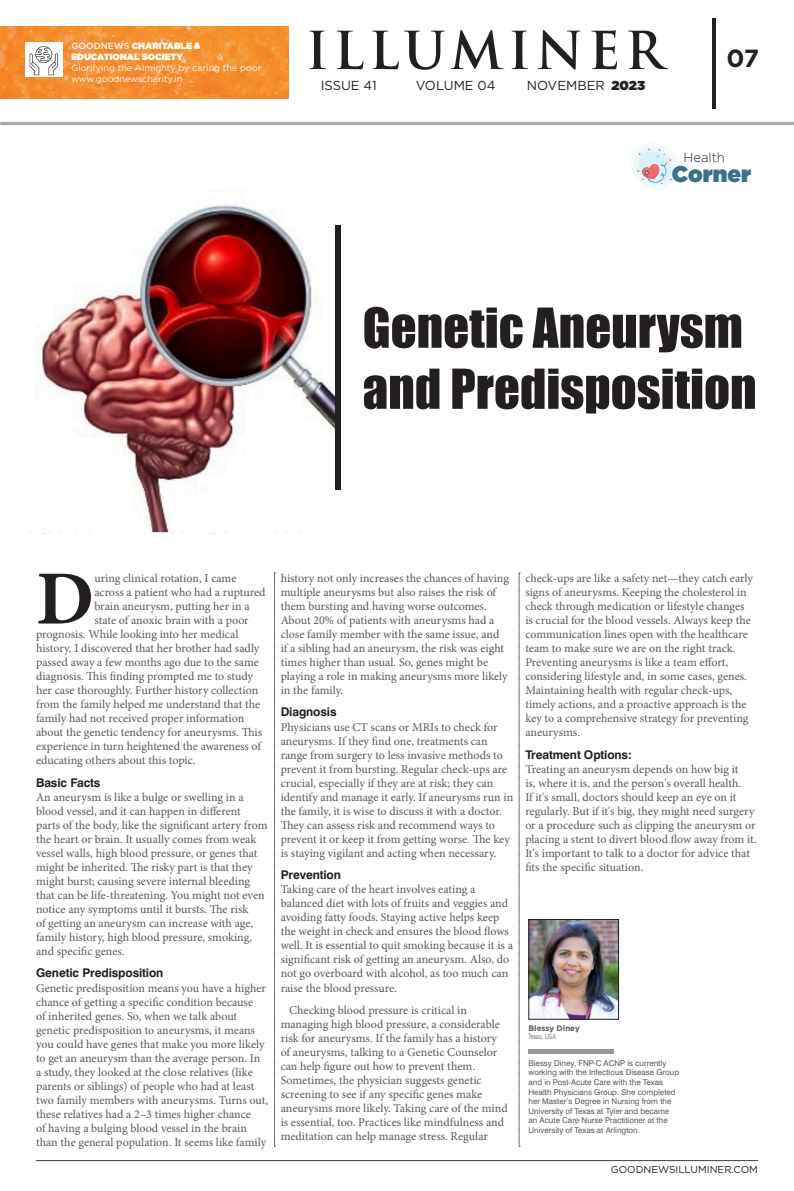
<style>
.page{position:relative;width:794px;height:1191px;background:#fff}
.page>*{position:absolute;margin:0;border:0;box-sizing:border-box;transform-origin:0 0}
.t1{font:700 76.6px "Minion Pro";color:#231f20}
.t2{font:700 50.9px "Trajan Pro";letter-spacing:.09em;color:#231f20}
.t3{font:50.8px "Impact";color:#231f20}
.t4{font:700 24.8px "Gotham";color:#231f20}
.t5{font:900 22.8px "Gotham";color:#377288}
.t6{font:13px "Gotham";color:#231f20}
.t7{font:300 13px "Gotham";color:#231f20}
.t8{font:12px/14px "Minion Pro";color:#57585a}
.t9{font:700 12px "Swiss 721 BT";letter-spacing:-.01em;color:#231f20}
.t10{font:10px "Gotham";color:#231f20}
.t11{font:9px/10.8px "Gotham";color:#fff}
.t12{font:8px/9.6px "Swiss 721 BT";color:#57585a}
.t13{font:700 8px "Gotham";color:#57585a}
.t14{font:300 condensed 7px "Swiss 721 BT";color:#57585a}
.s1{font-weight:500}
.s2{font-weight:900}
</style>
<div class="page">
<hr style="left:36px;top:1160px;width:722px;height:1px;background:#3e3e3f">
<hr style="left:0;top:122px;width:794px;height:3px;background:#a8a9ad">
<hr style="left:712px;top:18px;width:4px;height:90px;background:#231f20">
<img style="left:0;top:27px;width:289px;height:72px">
<img style="left:26px;top:42px;width:37px;height:34px">
<svg style="left:274px;top:573px;width:1px;height:573px"></svg>
<svg style="left:519px;top:573px;width:1px;height:573px"></svg>
<img style="left:530px;top:921px;width:86px;height:96px">
<div style="left:528px;top:919px;width:90px;height:100px;border:1px solid #231f20"></div>
<div style="left:528px;top:1049px;width:86px;height:5px;background:#939598"></div>
<svg style="left:630px;top:143px;width:49px;height:47px"></svg>
<img style="left:41px;top:204px;width:294px;height:329px">
<div style="left:335px;top:226px;width:5px;height:264px;background:#231f20"></div>
<p class="t11" style="left:71px;top:41px;width:191px"><span class="s1">GOODNEWS</span> <span class="s2">CHARITABLE &amp;<br>EDUCATIONAL SOCIETY<br></span>Glorifying the Almighty by caring the poor</p>
<p class="t11" style="left:71px;top:73px;width:113px">www.goodnewscharity.in</p>
<p class="t2" style="left:306px;top:19px;width:359px">ILLUMINER</p>
<p class="t6" style="left:321px;top:77px;width:57px">ISSUE 41</p>
<p class="t6" style="left:416px;top:77px;width:81px">VOLUME 04</p>
<p class="t6" style="left:527px;top:77px;width:120px">NOVEMBER <span class="s2">2023</span></p>
<p class="t4" style="left:726px;top:42px;width:34px">07</p>
<p class="t7" style="left:683px;top:149px;width:43px">Health</p>
<p class="t5" style="left:672px;top:158px;width:81px">Corner</p>
<p class="t3" style="left:362px;top:288px;width:382px">Genetic Aneurysm</p>
<p class="t3" style="left:362px;top:349px;width:395px">and Predisposition</p>
<p class="t1" style="left:36px;top:545px;width:60px">D</p>
<p class="t8" style="left:94px;top:571px;width:144px">uring clinical rotation, I came</p>
<p class="t8" style="left:94px;top:585px;width:173px">across a patient who had a ruptured</p>
<p class="t8" style="left:94px;top:599px;width:157px">brain aneurysm, putting her in a</p>
<p class="t8" style="left:94px;top:613px;width:156px">state of anoxic brain with a poor</p>
<p class="t8" style="left:36px;top:627px;width:204px">prognosis. While looking into her medical</p>
<p class="t8" style="left:36px;top:641px;width:225px">history, I discovered that her brother had sadly</p>
<p class="t8" style="left:36px;top:655px;width:224px">passed away a few months ago due to the same</p>
<p class="t8" style="left:36px;top:669px;width:219px">diagnosis. This finding prompted me to study</p>
<p class="t8" style="left:36px;top:683px;width:224px">her case thoroughly. Further history collection</p>
<p class="t8" style="left:36px;top:697px;width:226px">from the family helped me understand that the</p>
<p class="t8" style="left:36px;top:711px;width:210px">family had not received proper information</p>
<p class="t8" style="left:36px;top:725px;width:228px">about the genetic tendency for aneurysms. This</p>
<p class="t8" style="left:36px;top:739px;width:227px">experience in turn heightened the awareness of</p>
<p class="t8" style="left:36px;top:753px;width:161px">educating others about this topic.</p>
<p class="t9" style="left:36px;top:775px;width:66px">Basic Facts</p>
<p class="t8" style="left:36px;top:789px;width:233px">An aneurysm is like a bulge or swelling in a blood vessel, and it can happen in different parts of the body, like the significant artery from the heart or brain. It usually comes from weak vessel walls, high blood pressure, or genes that might be inherited. The risky part is that they might burst; causing severe internal bleeding that can be life-threatening. You might not even notice any symptoms until it bursts. The risk<br>of getting an aneurysm can increase with age, family history, high blood pressure, smoking, and specific genes.</p>
<p class="t9" style="left:36px;top:966px;width:129px">Genetic Predisposition</p>
<p class="t8" style="left:36px;top:980px;width:234px">Genetic predisposition means you have a higher chance of getting a specific condition because<br>of inherited genes. So, when we talk about genetic predisposition to aneurysms, it means you could have genes that make you more likely to get an aneurysm than the average person. In a study, they looked at the close relatives (like parents or siblings) of people who had at least two family members with aneurysms. Turns out, these relatives had a 2–3 times higher chance<br>of having a bulging blood vessel in the brain than the general population. It seems like family</p>
<p class="t8" style="left:281px;top:571px;width:230px">history not only increases the chances of having multiple aneurysms but also raises the risk of them bursting and having worse outcomes.<br>About 20% of patients with aneurysms had a close family member with the same issue, and if a sibling had an aneurysm, the risk was eight times higher than usual. So, genes might be playing a role in making aneurysms more likely in the family.</p>
<p class="t9" style="left:281px;top:705px;width:57px">Diagnosis</p>
<p class="t8" style="left:281px;top:719px;width:234px">Physicians use CT scans or MRIs to check for aneurysms. If they find one, treatments can range from surgery to less invasive methods to prevent it from bursting. Regular check-ups are crucial, especially if they are at risk; they can identify and manage it early. If aneurysms run in the family, it is wise to discuss it with a doctor.<br>They can assess risk and recommend ways to prevent it or keep it from getting worse. The key is staying vigilant and acting when necessary.</p>
<p class="t9" style="left:281px;top:868px;width:62px">Prevention</p>
<p class="t8" style="left:281px;top:882px;width:234px">Taking care of the heart involves eating a balanced diet with lots of fruits and veggies and avoiding fatty foods. Staying active helps keep the weight in check and ensures the blood flows well. It is essential to quit smoking because it is a significant risk of getting an aneurysm. Also, do not go overboard with alcohol, as too much can raise the blood pressure.</p>
<p class="t8" style="left:281px;top:1003px;width:228px;text-indent:9px">Checking blood pressure is critical in managing high blood pressure, a considerable risk for aneurysms. If the family has a history of aneurysms, talking to a Genetic Counselor can help figure out how to prevent them.<br>Sometimes, the physician suggests genetic screening to see if any specific genes make aneurysms more likely. Taking care of the mind is essential, too. Practices like mindfulness and meditation can help manage stress. Regular</p>
<p class="t8" style="left:525px;top:571px;width:229px">check-ups are like a safety net—they catch early signs of aneurysms. Keeping the cholesterol in check through medication or lifestyle changes is crucial for the blood vessels. Always keep the communication lines open with the healthcare team to make sure we are on the right track.<br>Preventing aneurysms is like a team effort, considering lifestyle and, in some cases, genes.<br>Maintaining health with regular check-ups, timely actions, and a proactive approach is the key to a comprehensive strategy for preventing aneurysms.</p>
<p class="t9" style="left:525px;top:747px;width:108px">Treatment Options:</p>
<p class="t8" style="left:525px;top:761px;width:233px">Treating an aneurysm depends on how big it<br>is, where it is, and the person's overall health.<br>If it's small, doctors should keep an eye on it regularly. But if it's big, they might need surgery or a procedure such as clipping the aneurysm or placing a stent to divert blood flow away from it.<br>It's important to talk to a doctor for advice that fits the specific situation.</p>
<p class="t13" style="left:528px;top:1023px;width:53px">Blessy Diney</p>
<p class="t14" style="left:528px;top:1032px;width:29px">Texas, USA</p>
<p class="t12" style="left:528px;top:1058px;width:152px">Blessy Diney, FNP-C ACNP is currently working with the Infectious Disease Group and in Post-Acute Care with the Texas Health Physicians Group. She completed her Master’s Degree in Nursing from the University of Texas at Tyler and became an Acute Care Nurse Practitioner at the University of Texas at Arlington.</p>
<p class="t10" style="left:611px;top:1163px;width:149px">GOODNEWSILLUMINER.COM</p>
</div>
